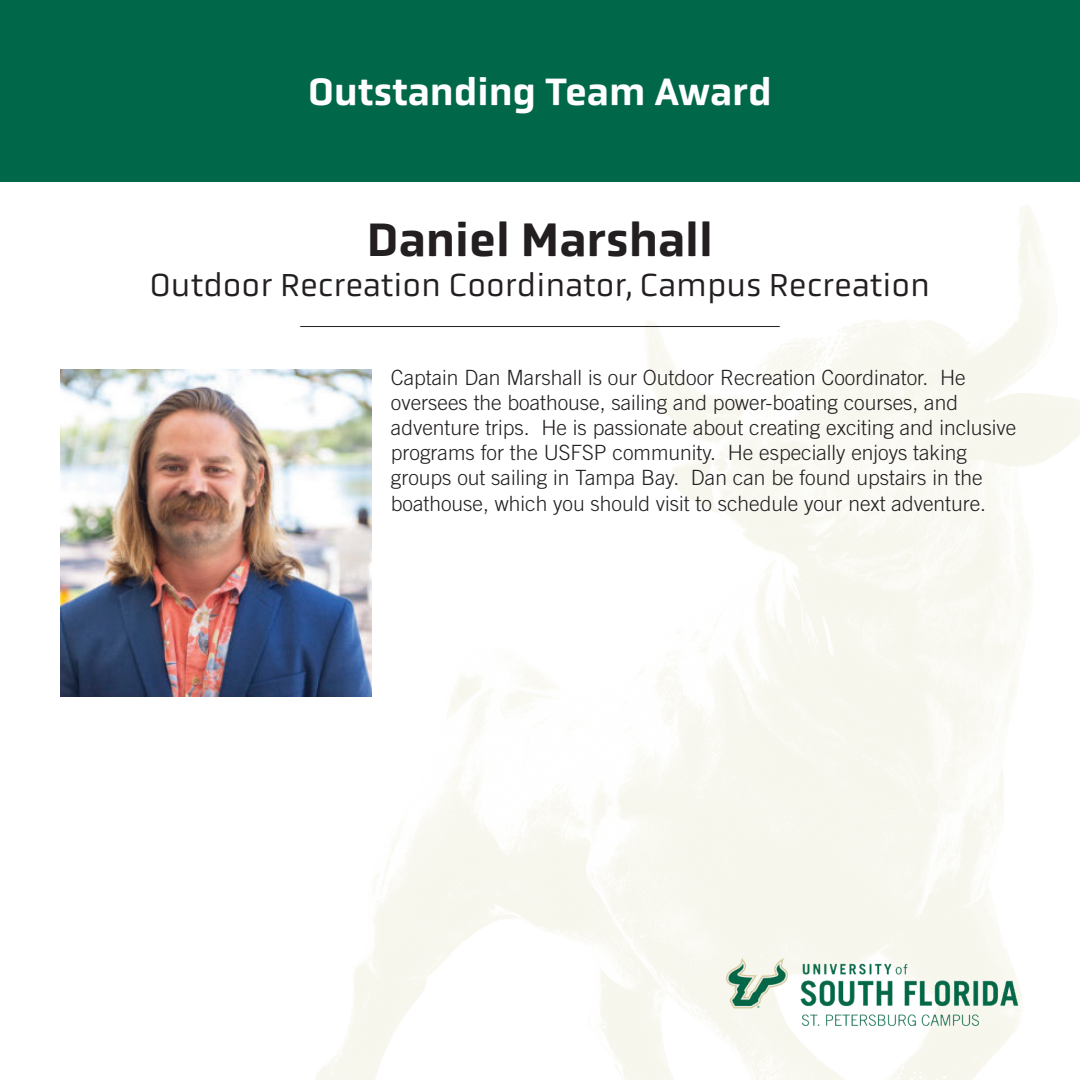
<style>
.page{position:relative;width:1080px;height:1080px;background:#fff}
.page>*{position:absolute;margin:0;border:0;box-sizing:border-box;transform-origin:0 0}
.t1{font:500 48px "Obvia";color:#231f20}
.t2{font:500 39px "Obvia";color:#fff}
.t3{font:33px "Obvia";color:#231f20}
.t4{font:300 21px/25.2px "Trade Gothic LT Std";color:#231f20}
</style>
<div class="page">
<img style="left:32px;top:181px;width:1048px;height:899px">
<div style="left:0;top:0;width:1080px;height:181px;background:#006848"></div>
<img style="left:60px;top:369px;width:312px;height:328px">
<hr style="left:300px;top:326px;width:480px;height:1px;background:#231f20">
<img style="left:722px;top:953px;width:304px;height:73px">
<p class="t2" style="left:308px;top:69px;width:465px">Outstanding Team Award</p>
<p class="t1" style="left:367px;top:211px;width:348px">Daniel Marshall</p>
<p class="t3" style="left:150px;top:265px;width:782px">Outdoor Recreation Coordinator, Campus Recreation</p>
<p class="t4" style="left:391px;top:364px;width:627px">Captain Dan Marshall is our Outdoor Recreation Coordinator. He oversees the boathouse, sailing and power-boating courses, and adventure trips. He is passionate about creating exciting and inclusive programs for the USFSP community. He especially enjoys taking groups out sailing in Tampa Bay. Dan can be found upstairs in the boathouse, which you should visit to schedule your next adventure.</p>
</div>
